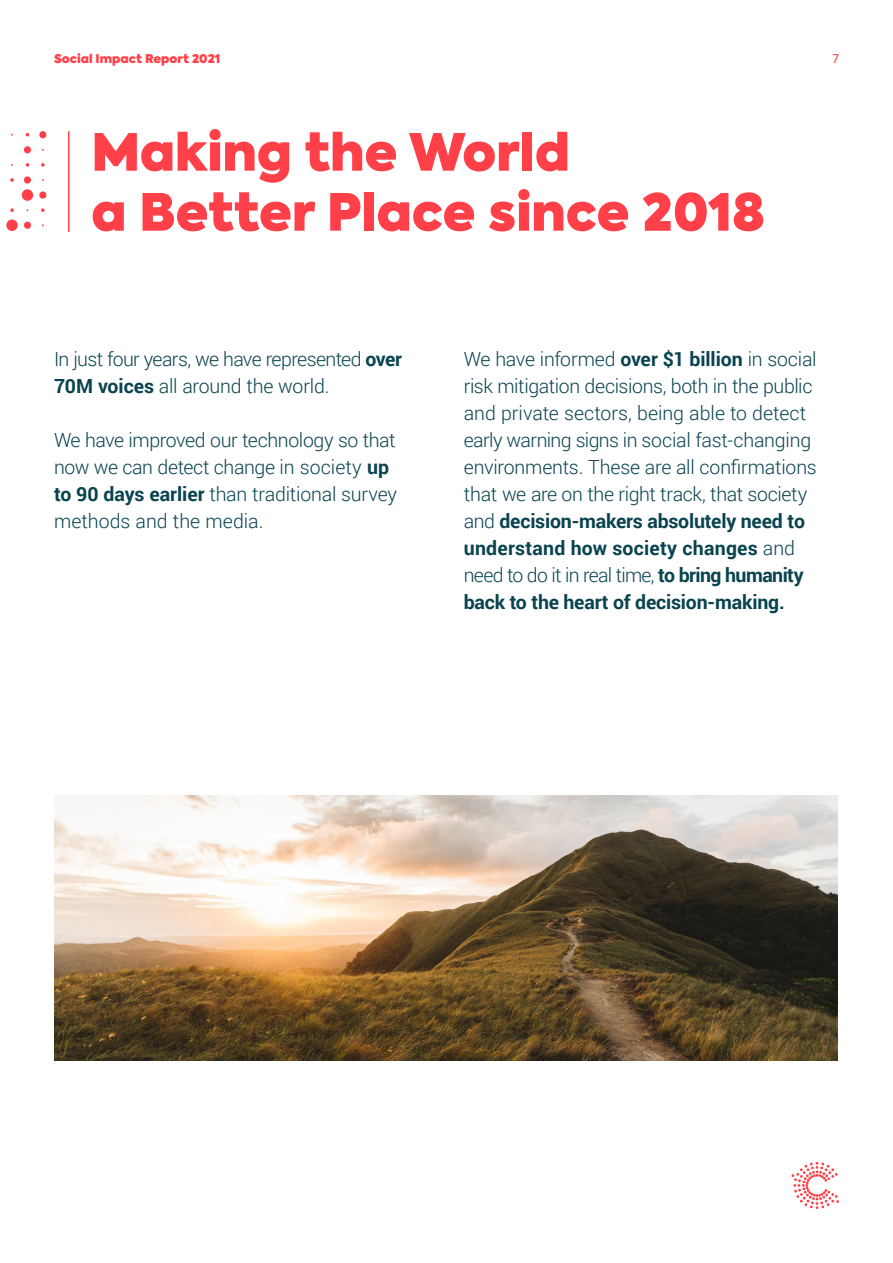
<style>
.page{position:relative;width:893px;height:1263px;background:#fff}
.page>*{position:absolute;margin:0;border:0;box-sizing:border-box;transform-origin:0 0}
.t1{font:800 51px/60px "Axiforma";color:#ff4048}
.t2{font:300 19.5px/27px "Roboto";letter-spacing:-.015em;color:#09434f}
.t3{font:800 12px "Axiforma";color:#ff4048}
.t4{font:12px "Axiforma";color:#ff4048}
.s1{font-weight:700}
</style>
<div class="page">
<img style="left:54px;top:795px;width:783px;height:266px">
<svg style="left:791px;top:1162px;width:48px;height:47px"></svg>
<hr style="left:68px;top:131px;width:2px;height:101px;background:#ff4048">
<svg style="left:10px;top:208px;width:4px;height:4px"></svg>
<svg style="left:10px;top:178px;width:4px;height:4px"></svg>
<svg style="left:26px;top:163px;width:3px;height:4px"></svg>
<svg style="left:41px;top:208px;width:4px;height:4px"></svg>
<svg style="left:41px;top:163px;width:4px;height:4px"></svg>
<div style="left:22px;top:189px;width:11px;height:12px;background:#ff4048;border-radius:50%"></div>
<div style="left:6px;top:219px;width:12px;height:12px;background:#ff4048;border-radius:50%"></div>
<div style="left:39px;top:131px;width:7px;height:7px;background:#ff4048;border-radius:50%"></div>
<div style="left:39px;top:191px;width:7px;height:8px;background:#ff4048;border-radius:50%"></div>
<div style="left:24px;top:176px;width:7px;height:8px;background:#ff4048;border-radius:50%"></div>
<div style="left:24px;top:146px;width:7px;height:7px;background:#ff4048;border-radius:50%"></div>
<div style="left:24px;top:222px;width:7px;height:7px;background:#ff4048;border-radius:50%"></div>
<p class="t3" style="left:54px;top:50px;width:168px">Social Impact Report 2021</p>
<p class="t4" style="left:833px;top:51px;width:8px">7</p>
<p class="t1" style="left:91px;top:123px;width:675px">Making the World<br>a Better Place since 2018</p>
<p class="t2" style="left:54px;top:344px;width:349px">In just four years, we have represented <span class="s1">over<br>70M voices</span> all around the world.</p>
<p class="t2" style="left:54px;top:425px;width:345px">We have improved our technology so that now we can detect change in society <span class="s1">up to 90 days earlier</span> than traditional survey methods and the media.</p>
<p class="t2" style="left:464px;top:344px;width:354px">We have informed <span class="s1">over $1 billion</span> in social risk mitigation decisions, both in the public and private sectors, being able to detect early warning signs in social fast-changing environments. These are all confirmations that we are on the right track, that society and <span class="s1">decision-makers absolutely need to understand how society changes</span> and need to do it in real time, <span class="s1">to bring humanity back to the heart of decision-making.</span></p>
</div>
